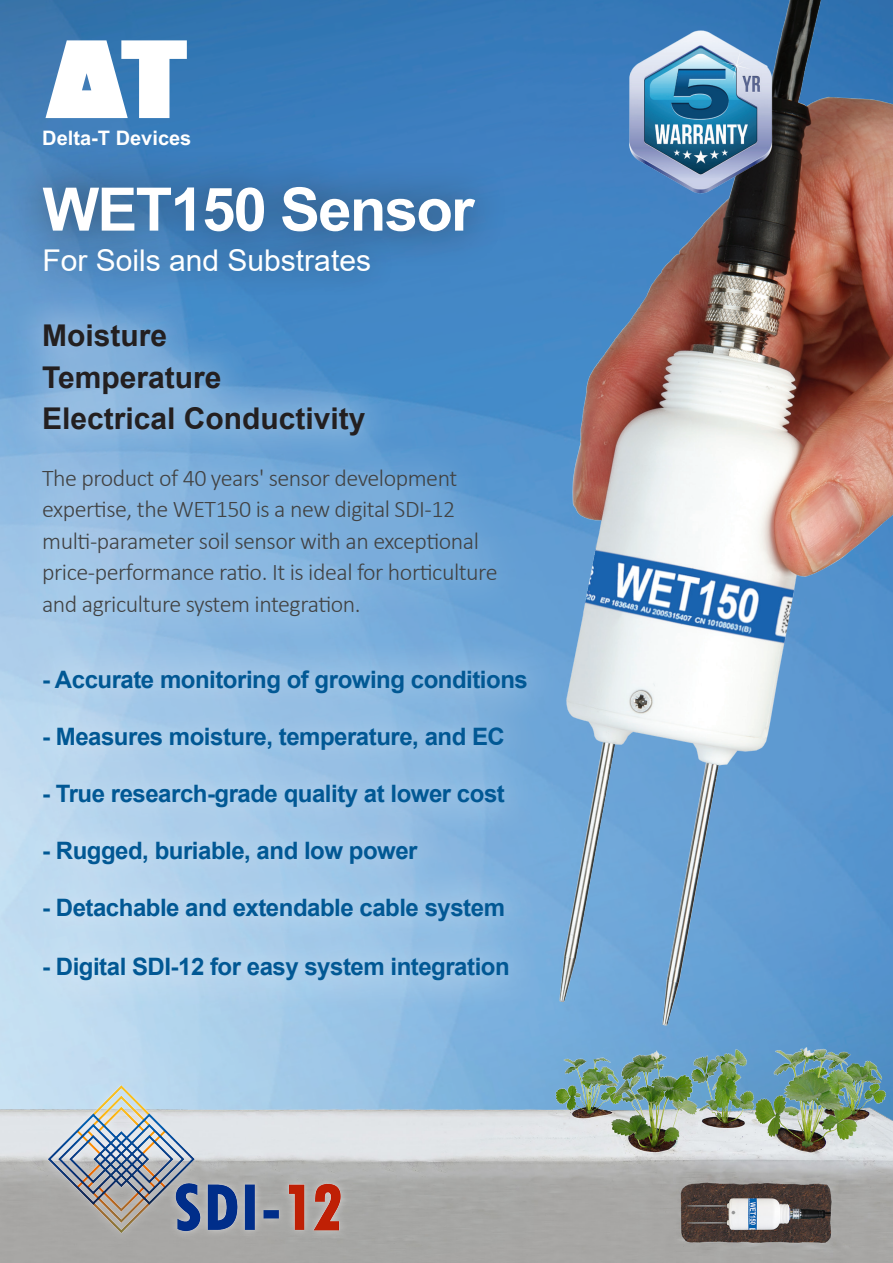
<style>
.page{position:relative;width:893px;height:1263px;background:#fff}
.page>*{position:absolute;margin:0;border:0;box-sizing:border-box;transform-origin:0 0}
.t1{font:700 60px "Arial";letter-spacing:-.03em;color:#fff}
.t2{font:700 30px/41.2px "Arial";color:#231f20}
.t3{font:30px "Arial";color:#fff}
.t4{font:700 24px "Arial";letter-spacing:-.02em;color:#015894}
.t5{font:300 24px/31.5px "Calibri";letter-spacing:-.02em;color:#414243}
.t6{font:700 20.1px "Arial";color:#fff}
</style>
<div class="page">
<img style="left:0;top:0;width:538px;height:977px">
<img style="left:538px;top:0;width:355px;height:977px">
<div style="left:7px;top:148px;width:504px;height:122px;background:#231f20;opacity:.61"></div>
<div style="left:18px;top:222px;width:378px;height:76px;background:#231f20;opacity:.39"></div>
<svg style="left:10px;top:291px;width:549px;height:686px;background:#87b5de"></svg>
<svg style="left:45px;top:40px;width:142px;height:78px"></svg>
<img style="left:617px;top:19px;width:170px;height:179px">
<img style="left:0;top:977px;width:893px;height:286px">
<div style="left:40px;top:1077px;width:310px;height:164px;background:#fff;opacity:.5"></div>
<img style="left:43px;top:1079px;width:319px;height:163px">
<p class="t6" style="left:42px;top:125px;width:151px">Delta-T Devices</p>
<h1 class="t1" style="left:43px;top:167px;width:433px">WET150 Sensor</h1>
<p class="t3" style="left:43px;top:240px;width:330px">For Soils and Substrates</p>
<p class="t2" style="left:42px;top:315px;width:325px">Moisture<br>Temperature<br>Electrical Conductivity</p>
<p class="t5" style="left:42px;top:462px;width:457px">The product of 40 years' sensor development expertise, the WET150 is a new digital SDI-12 multi-parameter soil sensor with an exceptional price-performance ratio. It is ideal for horticulture and agriculture system integration.</p>
<p class="t4" style="left:42px;top:663px;width:487px">- Accurate monitoring of growing conditions</p>
<p class="t4" style="left:42px;top:720px;width:464px">- Measures moisture, temperature, and EC</p>
<p class="t4" style="left:42px;top:777px;width:464px">- True research-grade quality at lower cost</p>
<p class="t4" style="left:42px;top:834px;width:377px">- Rugged, buriable, and low power</p>
<p class="t4" style="left:42px;top:891px;width:464px">- Detachable and extendable cable system</p>
<p class="t4" style="left:42px;top:950px;width:469px">- Digital SDI-12 for easy system integration</p>
</div>
